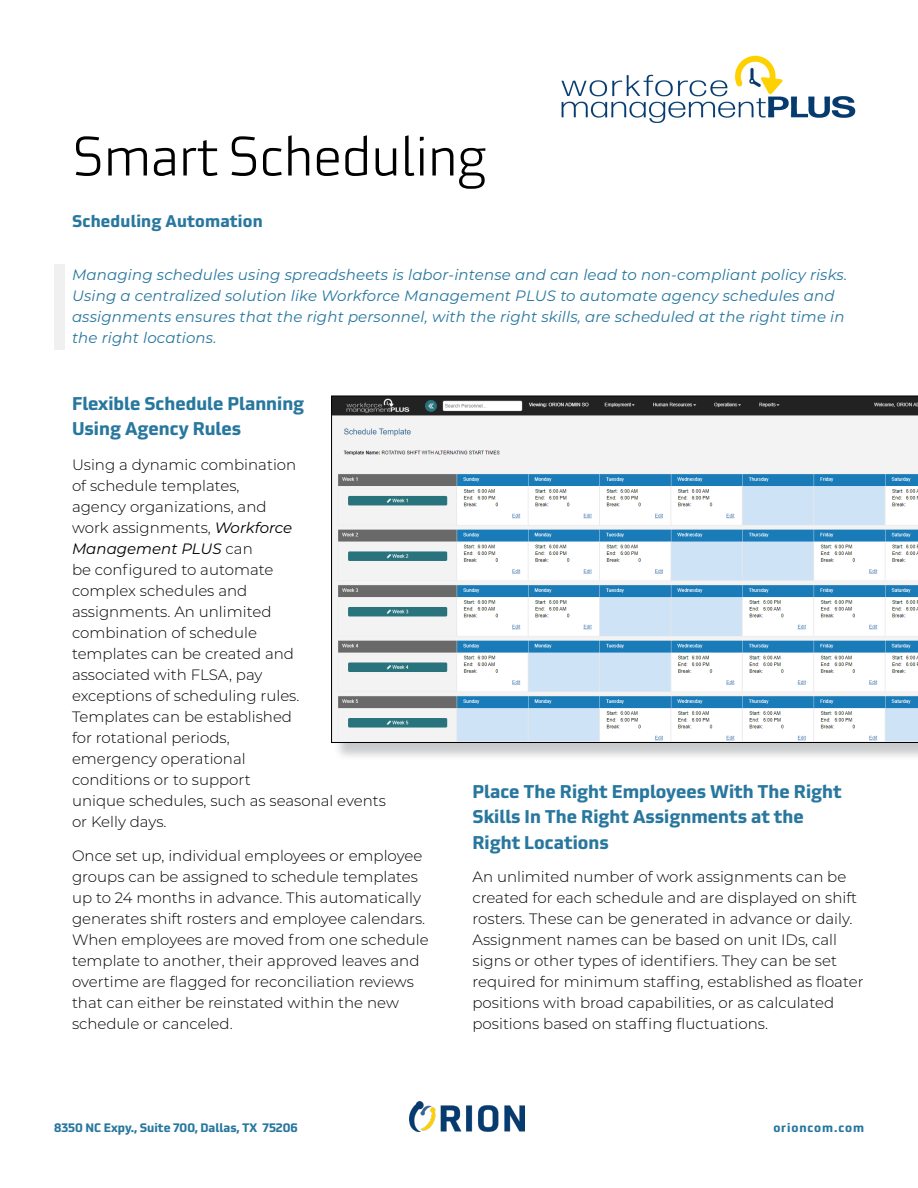
<style>
.page{position:relative;width:918px;height:1188px;background:#fff}
.page>*{position:absolute;margin:0;border:0;box-sizing:border-box;transform-origin:0 0}
.t1{font:300 54px "Utility Pro";letter-spacing:-.01em;color:#000}
.body_copy{font:700 18px/25.5px "Utility Pro";color:#28779e}
.subheading{font:700 16.5px "Utility Pro";letter-spacing:.01em;color:#28779e}
.body_copy-2{font:300 15px/21px "Montserrat";color:#000}
.body_copy-3{font:italic 15px/21px "Montserrat";letter-spacing:.01em;color:#28779e}
.t2{font:700 12px "Utility Pro";color:#28779e}
.t3{font:700 12px "Utility Pro";letter-spacing:.075em;color:#28779e}
.s1{font-weight:400;font-style:italic}
</style>
<div class="page">
<img style="left:410px;top:1101px;width:115px;height:30px">
<img style="left:561px;top:55px;width:295px;height:68px">
<div style="left:54px;top:264px;width:10px;height:85px;background:#f0f0f0"></div>
<div style="left:334px;top:398px;width:584px;height:363px;background:#939598;opacity:.5"></div>
<svg style="left:331px;top:396px;width:587px;height:347px"></svg>
<p class="t1" style="left:72px;top:118px;width:416px">Smart Scheduling</p>
<p class="subheading" style="left:72px;top:207px;width:192px">Scheduling Automation</p>
<p class="body_copy-3" style="left:72px;top:264px;width:777px">Managing schedules using spreadsheets is labor-intense and can lead to non-compliant policy risks.<br>Using a centralized solution like Workforce Management PLUS to automate agency schedules and assignments ensures that the right personnel, with the right skills, are scheduled at the right time in the right locations.</p>
<p class="body_copy" style="left:72px;top:389px;width:234px">Flexible Schedule Planning<br>Using Agency Rules</p>
<p class="body_copy-2" style="left:72px;top:453px;width:316px">Using a dynamic combination<br>of schedule templates,<br>agency organizations, and<br>work assignments, <span class="s1">Workforce<br>Management PLUS</span> can<br>be configured to automate<br>complex schedules and<br>assignments. An unlimited<br>combination of schedule<br>templates can be created and<br>associated with FLSA, pay<br>exceptions of scheduling rules.<br>Templates can be established<br>for rotational periods,<br>emergency operational<br>conditions or to support<br>unique schedules, such as seasonal events or Kelly days.</p>
<p class="body_copy-2" style="left:72px;top:845px;width:358px">Once set up, individual employees or employee groups can be assigned to schedule templates up to 24 months in advance. This automatically generates shift rosters and employee calendars.<br>When employees are moved from one schedule template to another, their approved leaves and overtime are flagged for reconciliation reviews that can either be reinstated within the new schedule or canceled.</p>
<p class="body_copy" style="left:472px;top:777px;width:371px">Place The Right Employees With The Right<br>Skills In The Right Assignments at the<br>Right Locations</p>
<p class="body_copy-2" style="left:472px;top:866px;width:393px">An unlimited number of work assignments can be created for each schedule and are displayed on shift rosters. These can be generated in advance or daily.<br>Assignment names can be based on unit IDs, call signs or other types of identifiers. They can be set required for minimum staffing, established as floater positions with broad capabilities, or as calculated positions based on staffing fluctuations.</p>
<p class="t2" style="left:54px;top:1118px;width:245px">8350 NC Expy., Suite 700, Dallas, TX 75206</p>
<p class="t3" style="left:773px;top:1118px;width:92px">orioncom.com</p>
</div>
